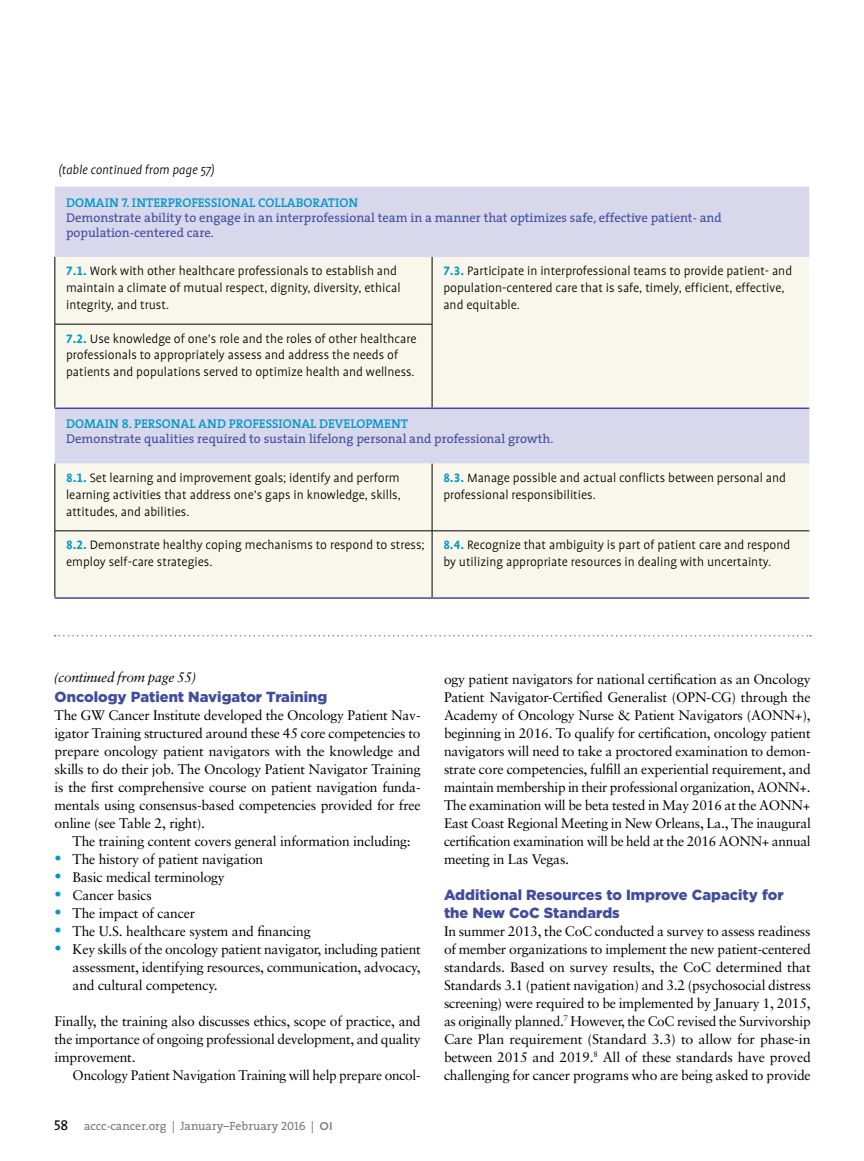
<style>
.page{position:relative;width:864px;height:1161px;background:#fff}
.page>*{position:absolute;margin:0;border:0;box-sizing:border-box;transform-origin:0 0}
.t1{font:900 14.7px/18px "Gotham HTF";color:#404c9e}
.t2{font:14.25px "The Serif Caps";color:#000}
.t3{font:13.8px/18px "Sabon";letter-spacing:-.015em;color:#000;text-align:justify}
.t4{font:300 13.8px/16.8px "Profile";color:#000}
.t5{font:italic 300 13.8px "Profile";color:#000}
.t6{font:italic 13.8px "Sabon";letter-spacing:-.02em;color:#000}
.t7{font:12.75px/15px "The Serif";color:#404c9e}
.t8{font:12.75px "The Serif Semi Bold Caps";color:#0098c9}
.t9{font:12px "The Serif";color:#77787b}
.s1{font-family:"Profile NO";font-weight:700;color:#0098c9}
.s2{font-size:14.25px;color:#0098c9}
.s3{font-family:"The Serif Caps"}
.s4{font-family:"Gotham HTF";font-weight:500;font-size:11.25px}
</style>
<div class="page">
<div style="left:55px;top:187px;width:754px;height:70px;background:#d8d7ec"></div>
<svg style="left:55px;top:257px;width:754px;height:340px;background:#f2f0eb"></svg>
<hr style="left:55px;top:257px;width:1px;height:67px;background:#000">
<hr style="left:432px;top:257px;width:1px;height:67px;background:#000">
<hr style="left:55px;top:324px;width:377px;height:1px;background:#000">
<hr style="left:55px;top:324px;width:1px;height:84px;background:#000">
<hr style="left:432px;top:324px;width:1px;height:84px;background:#000">
<hr style="left:55px;top:464px;width:1px;height:67px;background:#000">
<hr style="left:432px;top:464px;width:1px;height:67px;background:#000">
<hr style="left:55px;top:531px;width:377px;height:1px;background:#000">
<hr style="left:55px;top:531px;width:1px;height:66px;background:#000">
<hr style="left:432px;top:531px;width:377px;height:1px;background:#000">
<hr style="left:432px;top:531px;width:1px;height:66px;background:#000">
<hr style="left:55px;top:408px;width:377px;height:1px;background:#404c9e">
<hr style="left:432px;top:408px;width:377px;height:1px;background:#404c9e">
<hr style="left:55px;top:597px;width:377px;height:2px;background:#404c9e">
<hr style="left:432px;top:597px;width:377px;height:2px;background:#404c9e">
<svg style="left:55px;top:635px;width:756px;height:2px"></svg>
<p class="t5" style="left:59px;top:163px;width:158px">(table continued from page 57)</p>
<p class="t8" style="left:66px;top:192px;width:294px">DOMAIN 7. INTERPROFESSIONAL COLLABORATION</p>
<p class="t7" style="left:66px;top:209px;width:657px">Demonstrate ability to engage in an interprofessional team in a manner that optimizes safe, effective patient- and population-centered care.</p>
<p class="t4" style="left:66px;top:263px;width:336px"><span class="s1">7.1.</span> Work with other healthcare professionals to establish and maintain a climate of mutual respect, dignity, diversity, ethical integrity, and trust.</p>
<p class="t4" style="left:443px;top:263px;width:350px"><span class="s1">7.3.</span> Participate in interprofessional teams to provide patient- and population-centered care that is safe, timely, efficient, effective, and equitable.</p>
<p class="t4" style="left:66px;top:330px;width:352px"><span class="s1">7.2.</span> Use knowledge of one’s role and the roles of other healthcare professionals to appropriately assess and address the needs of patients and populations served to optimize health and wellness.</p>
<p class="t8" style="left:66px;top:413px;width:343px">DOMAIN 8. PERSONAL AND PROFESSIONAL DEVELOPMENT</p>
<p class="t7" style="left:66px;top:431px;width:489px">Demonstrate qualities required to sustain lifelong personal and professional growth.</p>
<p class="t4" style="left:66px;top:469px;width:336px;text-align:justify"><span class="s1">8.1.</span> Set learning and improvement goals; identify and perform learning activities that address one’s gaps in knowledge, skills, attitudes, and abilities.</p>
<p class="t4" style="left:443px;top:469px;width:344px"><span class="s1">8.3.</span> Manage possible and actual conflicts between personal and professional responsibilities.</p>
<p class="t4" style="left:66px;top:537px;width:360px"><span class="s1">8.2.</span> Demonstrate healthy coping mechanisms to respond to stress; employ self-care strategies.</p>
<p class="t4" style="left:443px;top:537px;width:349px"><span class="s1">8.4.</span> Recognize that ambiguity is part of patient care and respond by utilizing appropriate resources in dealing with uncertainty.</p>
<p class="t6" style="left:54px;top:670px;width:144px">(continued from page 55)</p>
<p class="t1" style="left:55px;top:687px;width:274px">Oncology Patient Navigator Training</p>
<p class="t3" style="left:55px;top:706px;width:368px">The GW Cancer Institute developed the Oncology Patient Nav&shy;igator Training structured around these 45 core competencies to prepare oncology patient navigators with the knowledge and skills to do their job. The Oncology Patient Navigator Training is the first comprehensive course on patient navigation funda&shy;mentals using consensus-based competencies provided for free online (see Table 2, right).</p>
<p class="t3" style="left:73px;top:832px;width:340px">The training content covers general information including:</p>
<p class="t3" style="left:55px;top:850px;width:210px"><span class="s2">•</span> The history of patient navigation</p>
<p class="t3" style="left:55px;top:868px;width:172px"><span class="s2">•</span> Basic medical terminology</p>
<p class="t3" style="left:55px;top:886px;width:99px"><span class="s2">•</span> Cancer basics</p>
<p class="t3" style="left:55px;top:904px;width:142px"><span class="s2">•</span> The impact of cancer</p>
<p class="t3" style="left:55px;top:922px;width:257px"><span class="s2">•</span> The U.S. healthcare system and financing</p>
<p class="t3" style="left:73px;top:940px;width:350px;text-indent:-18px"><span class="s2">•</span> Key skills of the oncology patient navigator, including patient assessment, identifying resources, communication, advocacy, and cultural competency.</p>
<p class="t3" style="left:55px;top:1012px;width:368px">Finally, the training also discusses ethics, scope of practice, and the importance of ongoing professional development, and quality improvement.</p>
<p class="t3" style="left:73px;top:1066px;width:349px">Oncology Patient Navigation Training will help prepare oncol-</p>
<p class="t2" style="left:54px;top:1113px;width:16px">58</p>
<p class="t9" style="left:84px;top:1116px;width:250px">accc-cancer.org | January–February <span class="s3">2016</span> | <span class="s4">OI</span></p>
<p class="t3" style="left:444px;top:670px;width:369px">ogy patient navigators for national certification as an Oncology Patient Navigator-Certified Generalist (OPN-CG) through the Academy of Oncology Nurse &amp; Patient Navigators (AONN+), beginning in 2016. To qualify for certification, oncology patient navigators will need to take a proctored examination to demon&shy;strate core competencies, fulfill an experiential requirement, and maintain membership in their professional organization, AONN+.<br>The examination will be beta tested in May 2016 at the AONN+ East Coast Regional Meeting in New Orleans, La., The inaugural certification examination will be held at the 2016 AONN+ annual meeting in Las Vegas.</p>
<p class="t1" style="left:444px;top:885px;width:341px">Additional Resources to Improve Capacity for the New CoC Standards</p>
<p class="t3" style="left:444px;top:922px;width:368px">In summer 2013, the CoC conducted a survey to assess readiness of member organizations to implement the new patient-centered standards. Based on survey results, the CoC determined that Standards 3.1 (patient navigation) and 3.2 (psychosocial distress screening) were required to be implemented by January 1, 2015, as originally planned.<sup>7</sup> However, the CoC revised the Survivorship Care Plan requirement (Standard 3.3) to allow for phase-in between 2015 and 2019.<sup>8</sup> All of these standards have proved challenging for cancer programs who are being asked to provide</p>
</div>
